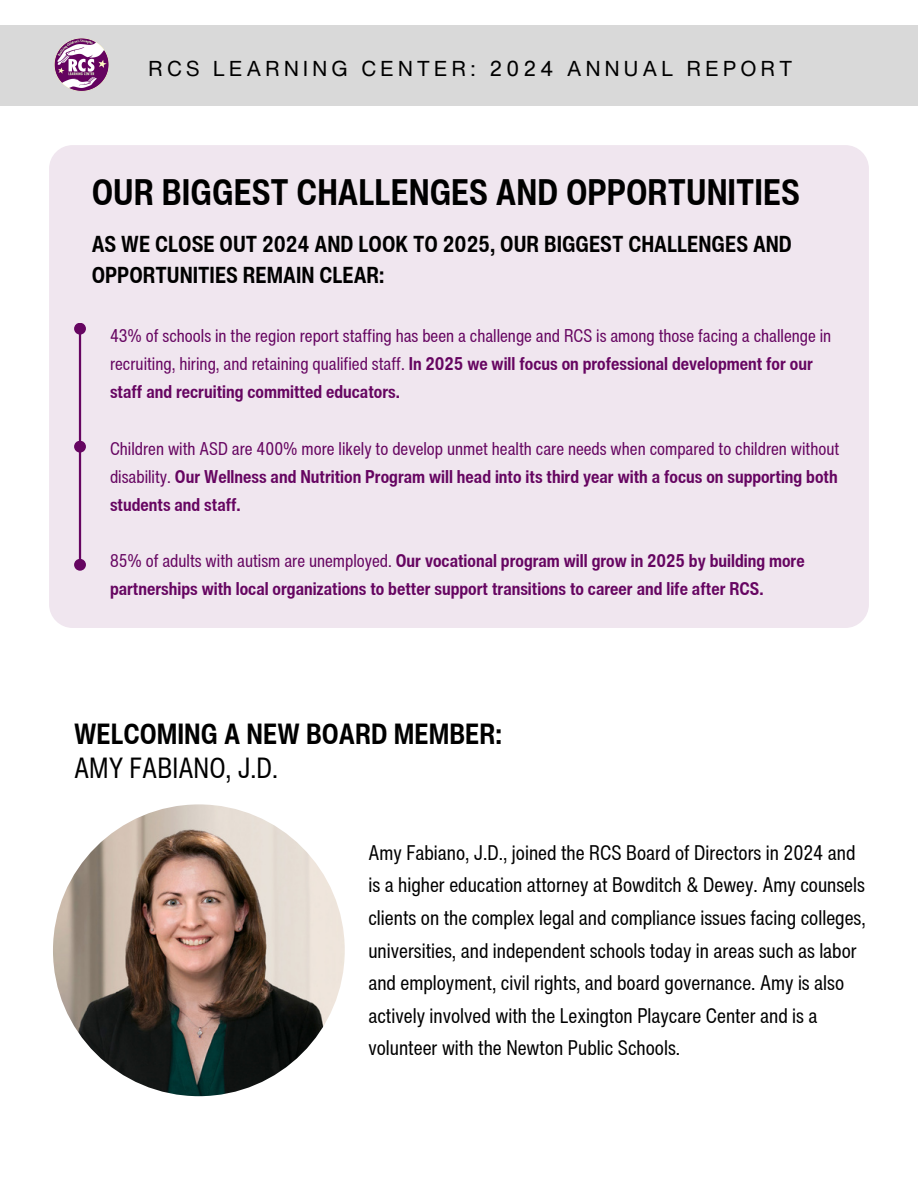
<style>
.page{position:relative;width:918px;height:1188px;background:#fff}
.page>*{position:absolute;margin:0;border:0;box-sizing:border-box;transform-origin:0 0}
.t1{font:700 condensed 36px "Helvetica Now Text";color:#000}
.t2{font:700 condensed 28.35px/34px "Helvetica Now Text";color:#000}
.t3{font:700 condensed 22.5px/30.3px "Helvetica Now Text";color:#000}
.t4{font:21px "Helvetica Now Text";letter-spacing:.175em;color:#000}
.t5{font:condensed 20.55px/32.7px "Helvetica Now Text";color:#000}
.t6{font:condensed 18px/28.2px "Helvetica Now Text";color:#660561}
.t7{font:700 condensed 18px/28.2px "Helvetica Now Text";color:#660561}
.s1{font-weight:700}
.s2{font-weight:400}
</style>
<div class="page">
<div style="left:49px;top:145px;width:820px;height:483px;background:#f0e6ef;border-radius:24px"></div>
<hr style="left:79px;top:329px;width:2px;height:237px;background:#660561">
<div style="left:74px;top:323px;width:12px;height:12px;background:#660561;border-radius:50%"></div>
<div style="left:74px;top:441px;width:12px;height:12px;background:#660561;border-radius:50%"></div>
<div style="left:74px;top:559px;width:12px;height:12px;background:#660561;border-radius:50%"></div>
<div style="left:0;top:25px;width:918px;height:81px;background:#d9d9d9"></div>
<img style="left:54px;top:38px;width:55px;height:54px">
<img style="left:53px;top:804px;width:292px;height:292px;border-radius:50%">
<p class="t4" style="left:148px;top:53px;width:646px">RCS LEARNING CENTER: 2024 ANNUAL REPORT</p>
<p class="t1" style="left:92px;top:165px;width:710px">OUR BIGGEST CHALLENGES AND OPPORTUNITIES</p>
<h2 class="t3" style="left:92px;top:229px;width:702px">AS WE CLOSE OUT 2024 AND LOOK TO 2025, OUR BIGGEST CHALLENGES AND<br>OPPORTUNITIES REMAIN CLEAR:</h2>
<h4 class="t6" style="left:110px;top:321px;width:723px">43% of schools in the region report staffing has been a challenge and RCS is among those facing a challenge in recruiting, hiring, and retaining qualified staff. <span class="s1">In 2025 we will focus on professional development for our staff and recruiting committed educators.</span></h4>
<h1 class="t6" style="left:110px;top:434px;width:731px;text-align:justify">Children with ASD are 400% more likely to develop unmet health care needs when compared to children without disability. <span class="s1">Our Wellness and Nutrition Program will head into its third year with a focus on supporting both students and staff.</span></h1>
<h3 class="t7" style="left:110px;top:546px;width:696px"><span class="s2">85% of adults with autism are unemployed.</span> Our vocational program will grow in 2025 by building more partnerships with local organizations to better support transitions to career and life after RCS.</h3>
<p class="t2" style="left:74px;top:717px;width:430px">WELCOMING A NEW BOARD MEMBER:<br><span class="s2">AMY FABIANO, J.D.</span></p>
<p class="t5" style="left:368px;top:836px;width:499px">Amy Fabiano, J.D., joined the RCS Board of Directors in 2024 and is a higher education attorney at Bowditch &amp; Dewey. Amy counsels clients on the complex legal and compliance issues facing colleges, universities, and independent schools today in areas such as labor and employment, civil rights, and board governance. Amy is also actively involved with the Lexington Playcare Center and is a volunteer with the Newton Public Schools.</p>
</div>
